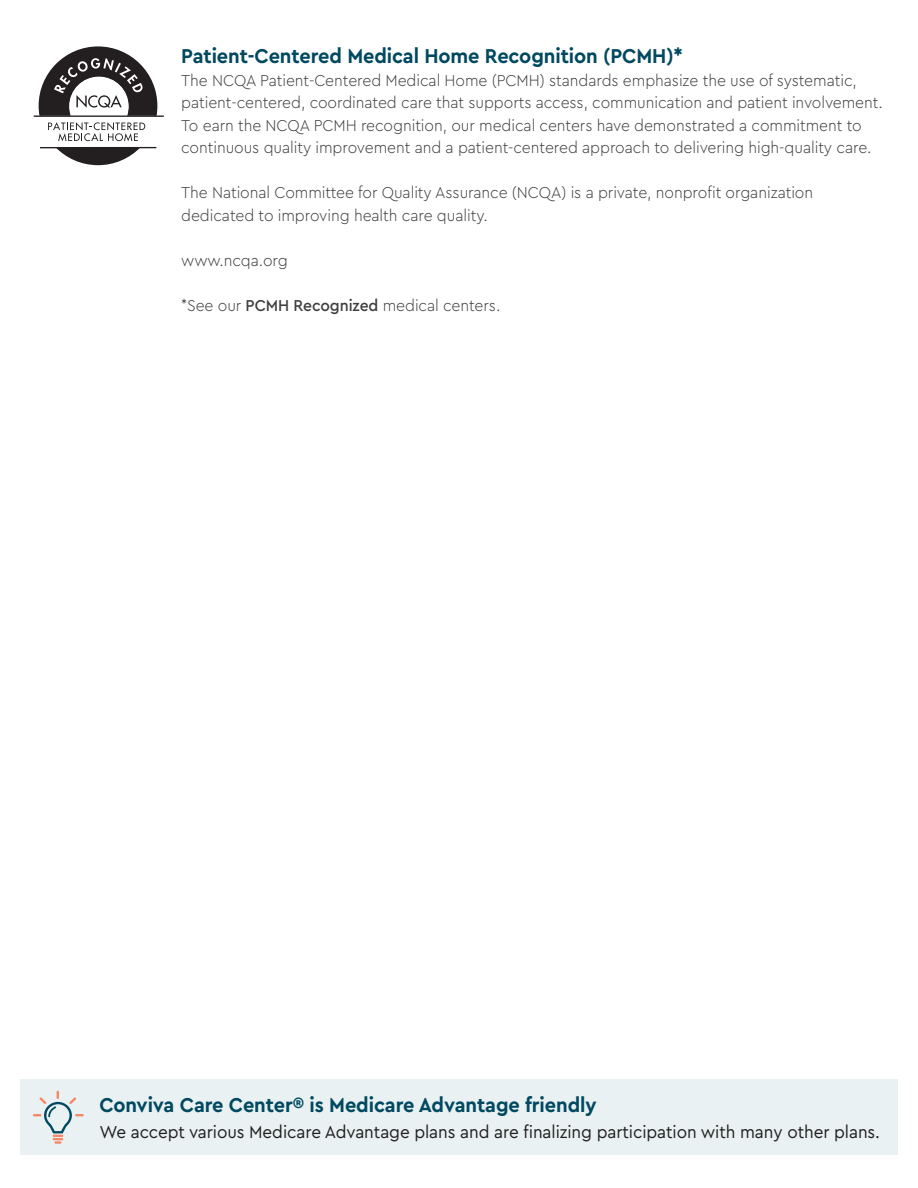
<style>
.page{position:relative;width:918px;height:1188px;background:#fff}
.page>*{position:absolute;margin:0;border:0;box-sizing:border-box;transform-origin:0 0}
.t1{font:700 21px "Cera Pro";letter-spacing:-.005em;color:#004960;scale:.95 1}
.t2{font:18px "Cera Pro";letter-spacing:-.005em;color:#231f20;scale:.95 1}
.t3{font:300 16.5px/22.5px "Cera Pro";letter-spacing:-.005em;color:#3e3e3f;scale:.95 1}
.s1{font-weight:500}
</style>
<div class="page">
<svg style="left:56px;top:148px;width:84px;height:17px"></svg>
<svg style="left:48px;top:122px;width:97px;height:19px"></svg>
<hr style="left:40px;top:147px;width:116px;height:1px;background:#231f20">
<hr style="left:34px;top:116px;width:130px;height:1px;background:#231f20">
<svg style="left:39px;top:46px;width:118px;height:70px"></svg>
<div style="left:20px;top:1079px;width:878px;height:75px;background:#e9f1f2"></div>
<svg style="left:33px;top:1091px;width:51px;height:53px"></svg>
<p class="t1" style="left:181px;top:42px;width:530px">Patient-Centered Medical Home Recognition (PCMH)*</p>
<p class="t3" style="left:181px;top:68px;width:740px">The NCQA Patient-Centered Medical Home (PCMH) standards emphasize the use of systematic, patient-centered, coordinated care that supports access, communication and patient involvement.<br>To earn the NCQA PCMH recognition, our medical centers have demonstrated a commitment to continuous quality improvement and a patient-centered approach to delivering high-quality care.</p>
<p class="t3" style="left:181px;top:181px;width:667px">The National Committee for Quality Assurance (NCQA) is a private, nonprofit organization dedicated to improving health care quality.</p>
<p class="t3" style="left:181px;top:248px;width:114px">www.ncqa.org</p>
<p class="t3" style="left:181px;top:293px;width:338px">*See our <span class="s1">PCMH Recognized</span> medical centers.</p>
<p class="t1" style="left:99px;top:1091px;width:525px">Conviva Care Center® is Medicare Advantage friendly</p>
<p class="t2" style="left:99px;top:1120px;width:823px">We accept various Medicare Advantage plans and are finalizing participation with many other plans.</p>
</div>
